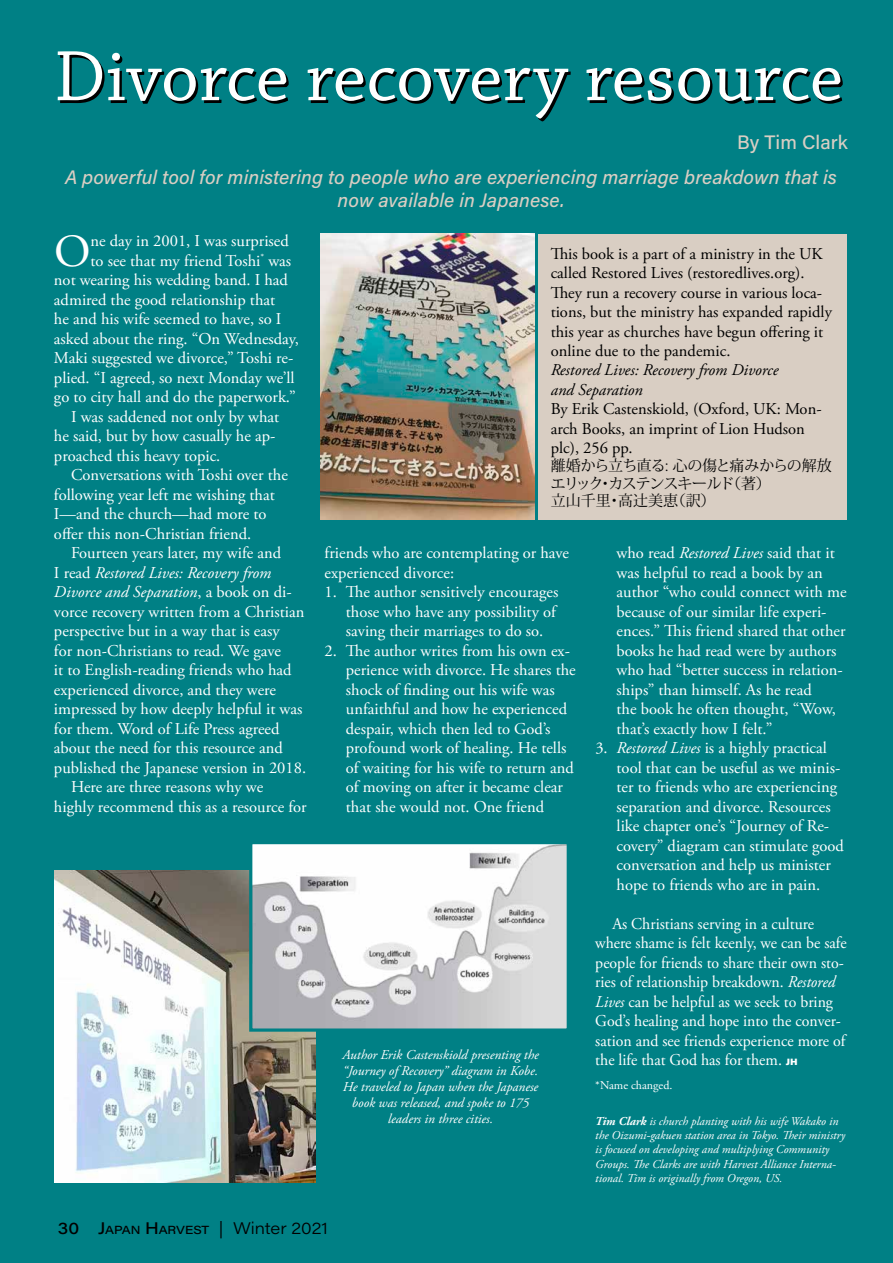
<style>
.page{position:relative;width:893px;height:1263px;background:#008085}
.page>*{position:absolute;margin:0;border:0;box-sizing:border-box;transform-origin:0 0}
.t1{font:75px "Chaparral Pro";color:#fff}
.t2{font:45.9px "Adobe Garamond Pro";color:#fff}
.t3{font:italic 500 19.5px/22.5px "Acumin Pro";letter-spacing:.005em;color:#d9cec3;text-align:center}
.t4{font:500 19.5px "Acumin Pro";letter-spacing:.005em;color:#d9cec3}
.t5{font:16.5px/19.5px "Adobe Garamond Pro";color:#fff}
.t6{font:16.5px/19.5px "Adobe Garamond Pro";color:#000}
.t7{font:16.5px/19.5px "Adobe Garamond Pro";color:#fff;scale:.96 1}
.t8{font:italic 16.5px "Adobe Garamond Pro";color:#fff}
.t9{font:italic 16.5px/19.5px "Adobe Garamond Pro";color:#000}
.t10{font:300 16.5px "Acumin Pro Wide";letter-spacing:-.005em;color:#000}
.t11{font:15px/17.7px "Koz Min Pro";letter-spacing:-.045em;color:#000}
.t12{font:italic 13.5px/15.9px "Adobe Garamond Pro";color:#fff;text-align:center}
.t13{font:italic 12px/14.4px "Adobe Garamond Pro";color:#fff}
.t14{font:12px "Adobe Garamond Pro";color:#fff}
.s1{font-style:normal}
.s2{font-style:italic}
.s3{font-family:"Acumin Pro Wide";font-weight:900;font-size:9px}
.s4{font-weight:700}
.s5{font-weight:500}
.s6{font-weight:500;font-size:11.55px}
</style>
<div class="page">
<div style="left:538px;top:234px;width:309px;height:285px;background:#d9cec3"></div>
<img style="left:320px;top:234px;width:214px;height:285px">
<img style="left:54px;top:870px;width:262px;height:312px">
<svg style="left:248px;top:844px;width:319px;height:189px;background:#d3d7d9"></svg>
<h1 class="t1" style="left:54px;top:35px;width:790px">Divorce recovery resource</h1>
<p class="t4" style="left:737px;top:128px;width:112px">By Tim Clark</p>
<p class="t3" style="left:65px;top:165px;width:773px">A powerful tool for ministering to people who are experiencing marriage breakdown that is now available in Japanese.</p>
<h2 class="t2" style="left:54px;top:223px;width:38px">O</h2>
<p class="t5" style="left:90px;top:232px;width:200px">ne day in 2001, I was surprised</p>
<p class="t5" style="left:90px;top:251px;width:202px">to see that my friend Toshi<sup>*</sup> was</p>
<p class="t5" style="left:54px;top:271px;width:235px">not wearing his wedding band. I had</p>
<p class="t5" style="left:54px;top:290px;width:223px">admired the good relationship that</p>
<p class="t5" style="left:54px;top:310px;width:229px">he and his wife seemed to have, so I</p>
<p class="t5" style="left:54px;top:329px;width:246px">asked about the ring. “On Wednesday,</p>
<p class="t5" style="left:54px;top:349px;width:241px">Maki suggested we divorce,” Toshi re-</p>
<p class="t5" style="left:54px;top:368px;width:242px">plied. “I agreed, so next Monday we’ll</p>
<p class="t5" style="left:54px;top:388px;width:243px">go to city hall and do the paperwork.”</p>
<p class="t5" style="left:71px;top:407px;width:210px">I was saddened not only by what</p>
<p class="t5" style="left:54px;top:427px;width:223px">he said, but by how casually he ap-</p>
<p class="t5" style="left:54px;top:446px;width:168px">proached this heavy topic.</p>
<p class="t5" style="left:71px;top:466px;width:218px">Conversations with Toshi over the</p>
<p class="t5" style="left:54px;top:485px;width:222px">following year left me wishing that</p>
<p class="t5" style="left:54px;top:505px;width:214px">I—and the church—had more to</p>
<p class="t5" style="left:54px;top:524px;width:199px">offer this non-Christian friend.</p>
<p class="t5" style="left:71px;top:544px;width:212px">Fourteen years later, my wife and</p>
<p class="t8" style="left:54px;top:562px;width:219px"><span class="s1">I read</span> Restored Lives: Recovery from</p>
<p class="t8" style="left:54px;top:582px;width:239px">Divorce and Separation<span class="s1">, a book on di-</span></p>
<p class="t5" style="left:54px;top:602px;width:252px">vorce recovery written from a Christian</p>
<p class="t5" style="left:54px;top:622px;width:227px">perspective but in a way that is easy</p>
<p class="t5" style="left:54px;top:641px;width:229px">for non-Christians to read. We gave</p>
<p class="t5" style="left:54px;top:661px;width:239px">it to English-reading friends who had</p>
<p class="t5" style="left:54px;top:680px;width:224px">experienced divorce, and they were</p>
<p class="t5" style="left:54px;top:700px;width:250px">impressed by how deeply helpful it was</p>
<p class="t5" style="left:54px;top:719px;width:227px">for them. Word of Life Press agreed</p>
<p class="t5" style="left:54px;top:739px;width:230px">about the need for this resource and</p>
<p class="t5" style="left:54px;top:758px;width:254px">published the Japanese version in 2018.</p>
<p class="t5" style="left:71px;top:778px;width:194px">Here are three reasons why we</p>
<p class="t5" style="left:54px;top:797px;width:254px">highly recommend this as a resource for</p>
<p class="t6" style="left:551px;top:244px;width:283px">This book is a part of a ministry in the UK called Restored Lives (restoredlives.org).<br>They run a recovery course in various loca&shy;tions, but the ministry has expanded rapidly this year as churches have begun offering it online due to the pandemic.</p>
<p class="t9" style="left:551px;top:361px;width:229px">Restored Lives: Recovery from Divorce and Separation</p>
<p class="t6" style="left:551px;top:400px;width:272px">By Erik Castenskiold, (Oxford, UK: Mon&shy;arch Books, an imprint of Lion Hudson plc), 256 pp.</p>
<p class="t11" style="left:551px;top:456px;width:283px">離婚から立ち直る: 心の傷と痛みからの解放エリック・カステンスキールド（著）<br>立山千里・高辻美恵（訳）</p>
<p class="t5" style="left:325px;top:544px;width:246px">friends who are contemplating or have experienced divorce:</p>
<p class="t5" style="left:346px;top:583px;width:214px;text-indent:-21px">1. The author sensitively encourages those who have any possibility of saving their marriages to do so.</p>
<p class="t5" style="left:346px;top:641px;width:231px;text-indent:-21px">2. The author writes from his own ex&shy;perience with divorce. He shares the shock of finding out his wife was unfaithful and how he experienced despair, which then led to God’s profound work of healing. He tells of waiting for his wife to return and of moving on after it became clear that she would not. One friend</p>
<p class="t12" style="left:342px;top:1047px;width:198px">Author Erik Castenskiold presenting the “Journey of Recovery” diagram in Kobe.<br>He traveled to Japan when the Japanese book was released, and spoke to 175 leaders in three cities.</p>
<p class="t5" style="left:617px;top:544px;width:232px">who read <span class="s2">Restored Lives</span> said that it was helpful to read a book by an author “who could connect with me because of our similar life experi&shy;ences.” This friend shared that other books he had read were by authors who had “better success in relation&shy;ships” than himself. As he read<br>the book he often thought, “Wow, that’s exactly how I felt.”</p>
<p class="t5" style="left:617px;top:739px;width:229px;text-indent:-21px">3. <span class="s2">Restored Lives</span> is a highly practical tool that can be useful as we minis&shy;ter to friends who are experiencing separation and divorce. Resources like chapter one’s “Journey of Re&shy;covery” diagram can stimulate good conversation and help us minister hope to friends who are in pain.</p>
<p class="t7" style="left:595px;top:914px;width:263px;text-indent:17px">As Christians serving in a culture where shame is felt keenly, we can be safe people for friends to share their own sto&shy;ries of relationship breakdown. <span class="s2">Restored Lives</span> can be helpful as we seek to bring God’s healing and hope into the conver&shy;sation and see friends experience more of the life that God has for them. <span class="s3">JH</span></p>
<p class="t14" style="left:595px;top:1078px;width:79px">*Name changed.</p>
<p class="t13" style="left:595px;top:1114px;width:251px"><span class="s4">Tim Clark</span> is church planting with his wife Wakako in the Oizumi-gakuen station area in Tokyo. Their ministry is focused on developing and multiplying Community Groups. The Clarks are with Harvest Alliance Interna&shy;tional. Tim is originally from Oregon, US.</p>
<p class="t10" style="left:58px;top:1216px;width:271px"><span class="s5">30 J</span><span class="s6">APAN</span> <span class="s5">H</span><span class="s6">ARVEST</span> | Winter 2021</p>
</div>
